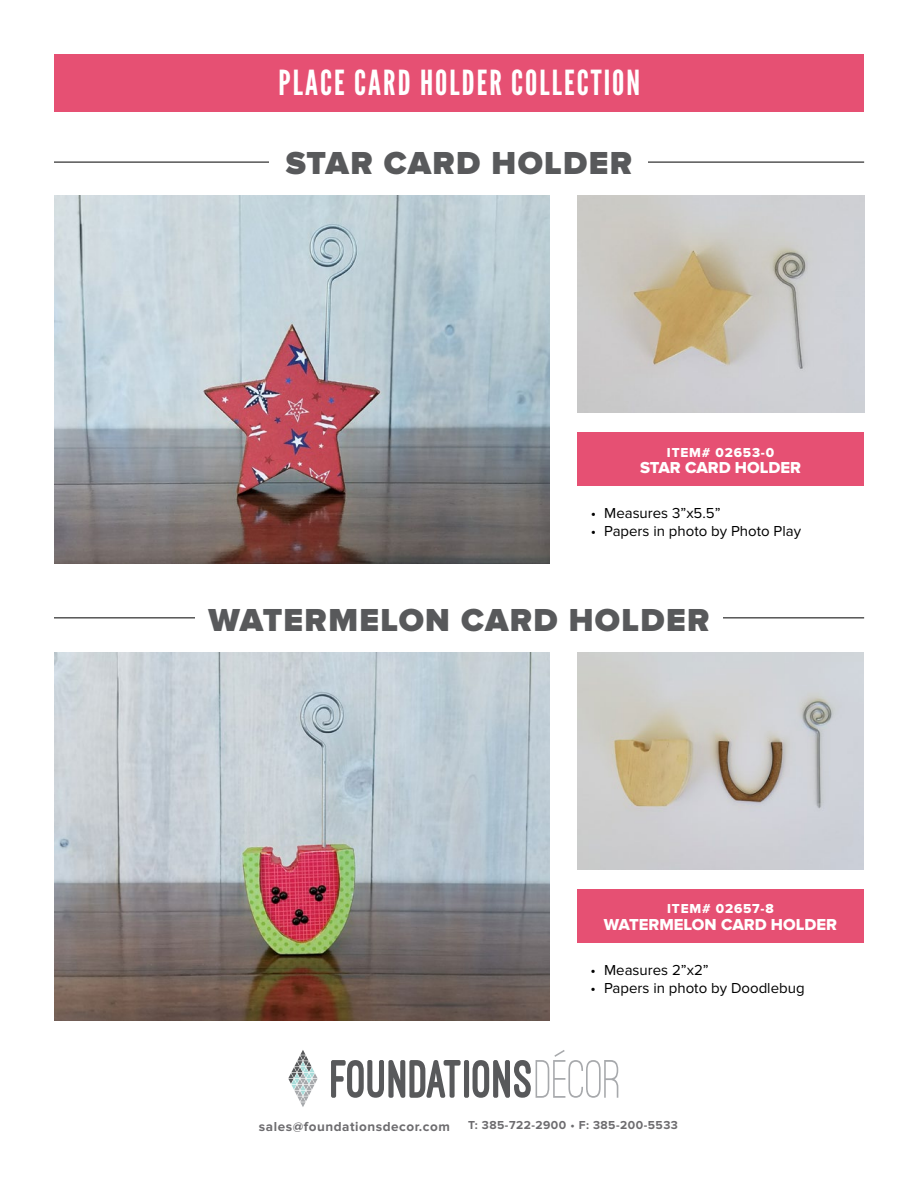
<style>
.page{position:relative;width:918px;height:1188px;background:#fff}
.page>*{position:absolute;margin:0;border:0;box-sizing:border-box;transform-origin:0 0}
.t1{font:34.5px "League Gothic";letter-spacing:.06em;color:#fff}
.t2{font:900 33px "Proxima Nova";letter-spacing:.04em;color:#58595b}
.t3{font:16.5px "Proxima Nova Extrabld";color:#fff}
.t4{font:15px "Proxima Nova";color:#000}
.t5{font:700 13.5px "Proxima Nova";letter-spacing:.04em;color:#6d6c6f}
.t6{font:13.5px "Proxima Nova Extrabld";letter-spacing:.06em;color:#fff}
.t7{font:700 12px "Proxima Nova";letter-spacing:.04em;color:#6d6c6f}
</style>
<div class="page">
<div style="left:55px;top:54px;width:809px;height:58px;background:#e65073"></div>
<svg style="left:331px;top:1060px;width:130px;height:38px"></svg>
<div style="left:464px;top:1060px;width:5px;height:38px;background:#58595b;border-radius:2px"></div>
<svg style="left:473px;top:1050px;width:145px;height:48px"></svg>
<svg style="left:288px;top:1050px;width:30px;height:57px"></svg>
<hr style="left:54px;top:162px;width:810px;height:1px;background:#000101">
<hr style="left:54px;top:618px;width:810px;height:1px;background:#000101">
<div style="left:577px;top:432px;width:287px;height:54px;background:#e65073"></div>
<img style="left:54px;top:196px;width:496px;height:368px">
<div style="left:270px;top:148px;width:378px;height:26px;background:#fff"></div>
<img style="left:577px;top:196px;width:287px;height:216px">
<div style="left:577px;top:889px;width:287px;height:54px;background:#e65073"></div>
<img style="left:54px;top:653px;width:496px;height:368px">
<div style="left:195px;top:604px;width:528px;height:27px;background:#fff"></div>
<img style="left:577px;top:653px;width:287px;height:216px">
<h1 class="t1" style="left:278px;top:63px;width:363px">PLACE CARD HOLDER COLLECTION</h1>
<h2 class="t2" style="left:286px;top:144px;width:348px">STAR CARD HOLDER</h2>
<p class="t6" style="left:667px;top:444px;width:109px">ITEM# 02653-0</p>
<p class="t3" style="left:640px;top:458px;width:163px">STAR CARD HOLDER</p>
<p class="t4" style="left:591px;top:505px;width:131px">• Measures 3”x5.5”</p>
<p class="t4" style="left:591px;top:523px;width:212px">• Papers in photo by Photo Play</p>
<h2 class="t2" style="left:208px;top:601px;width:503px">WATERMELON CARD HOLDER</h2>
<p class="t6" style="left:667px;top:901px;width:108px">ITEM# 02657-8</p>
<p class="t3" style="left:604px;top:915px;width:235px">WATERMELON CARD HOLDER</p>
<p class="t4" style="left:591px;top:962px;width:120px">• Measures 2”x2”</p>
<p class="t4" style="left:591px;top:980px;width:215px">• Papers in photo by Doodlebug</p>
<p class="t5" style="left:259px;top:1118px;width:193px">sales@foundationsdecor.com</p>
<p class="t7" style="left:468px;top:1118px;width:211px">T: 385-722-2900 • F: 385-200-5533</p>
</div>
